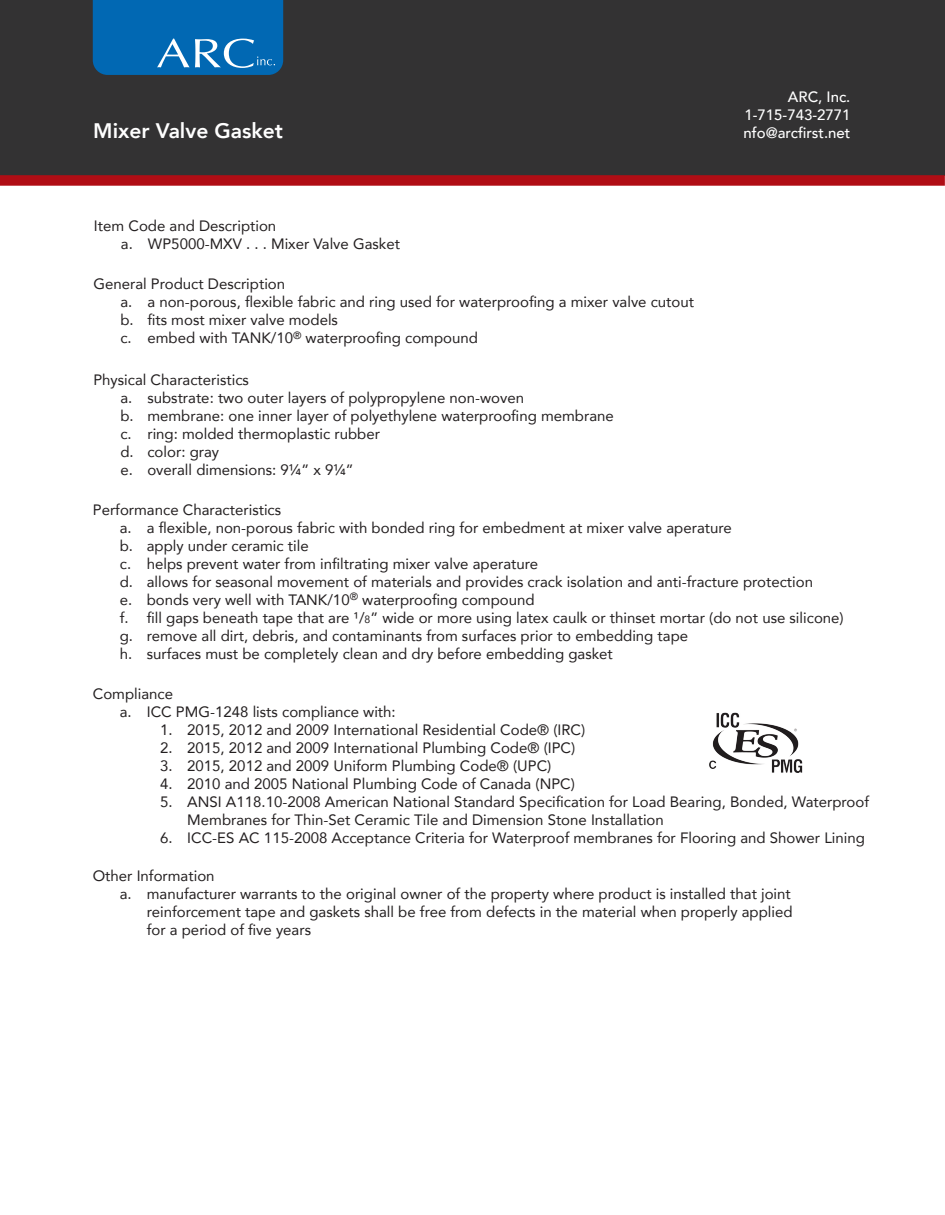
<style>
.page{position:relative;width:945px;height:1215px;background:#fff}
.page>*{position:absolute;margin:0;border:0;box-sizing:border-box;transform-origin:0 0}
.t1{font:800 21px "Avenir";color:#fff}
.t2{font:15px/18px "Avenir";color:#231f20}
.t3{font:500 15px/18px "Avenir";color:#fff;text-align:justify}
.s1{font-size:10.5px}
</style>
<div class="page">
<div style="left:0;top:0;width:945px;height:175px;background:#333233"></div>
<div style="left:0;top:175px;width:945px;height:11px;background:#b00d15"></div>
<svg style="left:93px;top:0;width:190px;height:75px;background:#0e6fb5"></svg>
<img style="left:709px;top:712px;width:94px;height:61px">
<h1 class="t1" style="left:93px;top:114px;width:191px">Mixer Valve Gasket</h1>
<p class="t2" style="left:121px;top:217px;width:281px;text-indent:-27px">Item Code and Description<br>a. WP5000-MXV . . . Mixer Valve Gasket</p>
<p class="t2" style="left:120px;top:274px;width:575px;text-indent:-27px">General Product Description<br>a. a non-porous, flexible fabric and ring used for waterproofing a mixer valve cutout b. fits most mixer valve models<br>c. embed with TANK/10<sup>®</sup> waterproofing compound</p>
<p class="t3" style="left:743px;top:87px;width:109px;text-indent:45px">ARC, Inc.<br>1-715-743-2771 nfo@arcfirst.net</p>
<p class="t2" style="left:120px;top:370px;width:495px;text-indent:-27px">Physical Characteristics<br>a. substrate: two outer layers of polypropylene non-woven<br>b. membrane: one inner layer of polyethylene waterproofing membrane c. ring: molded thermoplastic rubber<br>d. color: gray<br>e. overall dimensions: 9¼” x 9¼”</p>
<p class="t2" style="left:120px;top:500px;width:725px;text-indent:-27px">Performance Characteristics<br>a. a flexible, non-porous fabric with bonded ring for embedment at mixer valve aperature<br>b. apply under ceramic tile<br>c. helps prevent water from infiltrating mixer valve aperature<br>d. allows for seasonal movement of materials and provides crack isolation and anti-fracture protection<br>e. bonds very well with TANK/10<sup>®</sup> waterproofing compound<br>f. fill gaps beneath tape that are ¹/<span class="s1">8</span>” wide or more using latex caulk or thinset mortar (do not use silicone) g. remove all dirt, debris, and contaminants from surfaces prior to embedding tape<br>h. surfaces must be completely clean and dry before embedding gasket</p>
<p class="t2" style="left:120px;top:684px;width:278px;text-indent:-27px">Compliance<br>a. ICC PMG-1248 lists compliance with:</p>
<p class="t2" style="left:160px;top:720px;width:427px">1. 2015, 2012 and 2009 International Residential Code® (IRC)</p>
<p class="t2" style="left:160px;top:738px;width:417px">2. 2015, 2012 and 2009 International Plumbing Code® (IPC)</p>
<p class="t2" style="left:160px;top:756px;width:393px">3. 2015, 2012 and 2009 Uniform Plumbing Code® (UPC)</p>
<p class="t2" style="left:160px;top:774px;width:416px">4. 2010 and 2005 National Plumbing Code of Canada (NPC)</p>
<p class="t2" style="left:187px;top:792px;width:683px;text-indent:-27px">5. ANSI A118.10-2008 American National Standard Specification for Load Bearing, Bonded, Waterproof<br>Membranes for Thin-Set Ceramic Tile and Dimension Stone Installation</p>
<p class="t2" style="left:160px;top:828px;width:706px">6. ICC-ES AC 115-2008 Acceptance Criteria for Waterproof membranes for Flooring and Shower Lining</p>
<p class="t2" style="left:93px;top:866px;width:123px">Other Information</p>
<p class="t2" style="left:120px;top:884px;width:673px">a. manufacturer warrants to the original owner of the property where product is installed that joint</p>
<p class="t2" style="left:147px;top:902px;width:647px">reinforcement tape and gaskets shall be free from defects in the material when properly applied</p>
<p class="t2" style="left:147px;top:920px;width:166px">for a period of five years</p>
</div>
